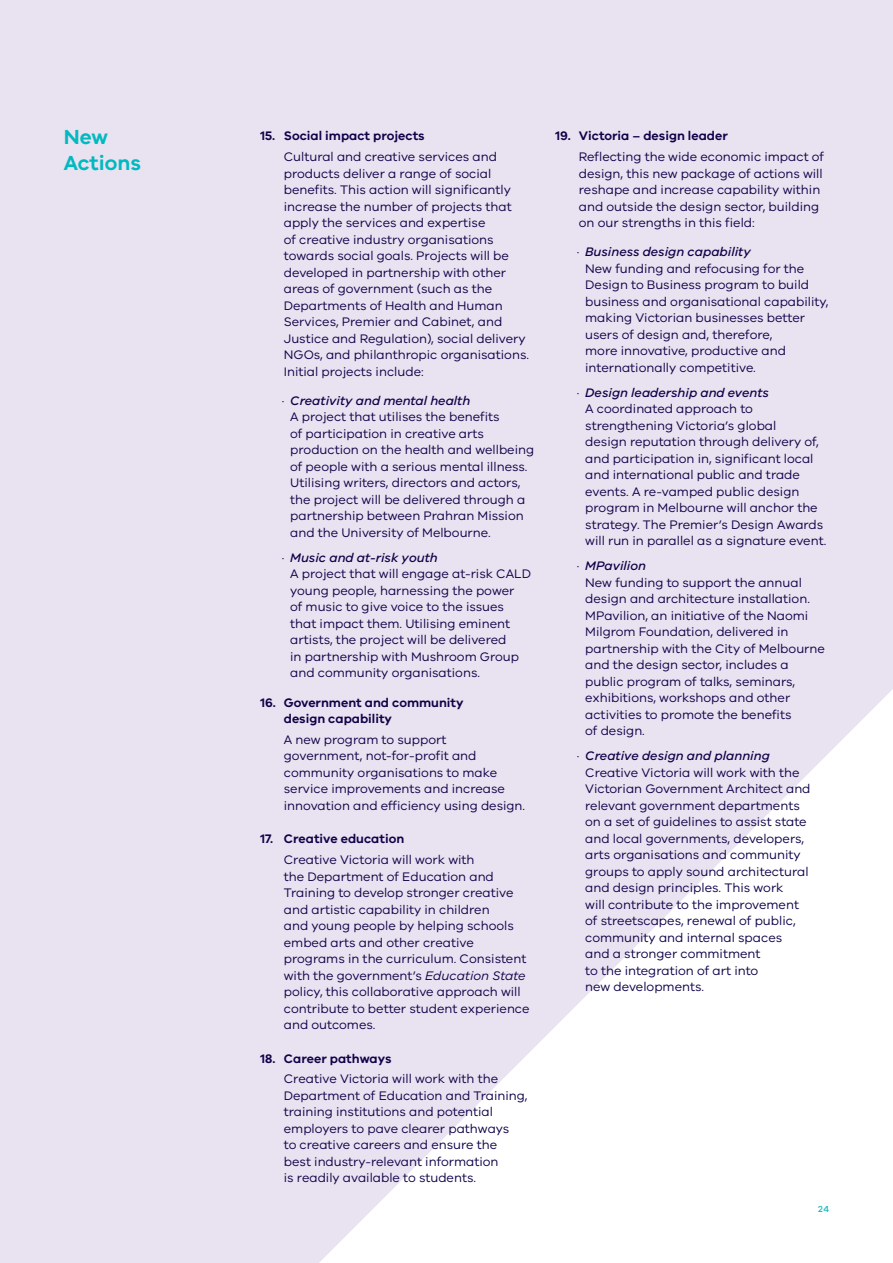
<style>
.page{position:relative;width:893px;height:1263px;background:#e9e2f0}
.page>*{position:absolute;margin:0;border:0;box-sizing:border-box;transform-origin:0 0}
.t1{font:600 21px/25.2px "VIC";color:#00bac0}
.t2{font:12.75px/16.5px "VIC";color:#100249}
.t3{font:600 12.75px/16.5px "VIC";color:#100249}
.t4{font:500 9px "VIC";color:#00bac0}
.s1{font-weight:500;font-style:italic}
.s2{font-style:italic}
</style>
<div class="page">
<svg style="left:319px;top:689px;width:574px;height:574px"></svg>
<h1 class="t1" style="left:64px;top:124px;width:79px">New<br>Actions</h1>
<p class="t3" style="left:260px;top:127px;width:166px">15. Social impact projects</p>
<p class="t2" style="left:284px;top:148px;width:247px">Cultural and creative services and products deliver a range of social benefits. This action will significantly increase the number of projects that apply the services and expertise<br>of creative industry organisations towards social goals. Projects will be developed in partnership with other areas of government (such as the Departments of Health and Human Services, Premier and Cabinet, and Justice and Regulation), social delivery NGOs, and philanthropic organisations.<br>Initial projects include:</p>
<p class="t2" style="left:290px;top:392px;width:245px;text-indent:-9px">· <span class="s1">Creativity and mental health<br></span>A project that utilises the benefits<br>of participation in creative arts production on the health and wellbeing of people with a serious mental illness.<br>Utilising writers, directors and actors, the project will be delivered through a partnership between Prahran Mission and the University of Melbourne.</p>
<p class="t2" style="left:290px;top:549px;width:242px;text-indent:-9px">· <span class="s1">Music and at-risk youth<br></span>A project that will engage at-risk CALD young people, harnessing the power<br>of music to give voice to the issues that impact them. Utilising eminent artists, the project will be delivered<br>in partnership with Mushroom Group and community organisations.</p>
<p class="t3" style="left:284px;top:694px;width:181px;text-indent:-23px">16. Government and community design capability</p>
<p class="t2" style="left:284px;top:731px;width:243px">A new program to support government, not-for-profit and community organisations to make service improvements and increase innovation and efficiency using design.</p>
<p class="t3" style="left:260px;top:830px;width:145px">17. Creative education</p>
<p class="t2" style="left:284px;top:851px;width:247px">Creative Victoria will work with<br>the Department of Education and Training to develop stronger creative and artistic capability in children<br>and young people by helping schools embed arts and other creative programs in the curriculum. Consistent with the government’s <span class="s2">Education State </span>policy, this collaborative approach will contribute to better student experience and outcomes.</p>
<p class="t3" style="left:260px;top:1050px;width:133px">18. Career pathways</p>
<p class="t2" style="left:284px;top:1070px;width:245px">Creative Victoria will work with the Department of Education and Training, training institutions and potential employers to pave clearer pathways<br>to creative careers and ensure the best industry-relevant information<br>is readily available to students.</p>
<p class="t3" style="left:555px;top:127px;width:174px">19. Victoria – design leader</p>
<p class="t2" style="left:579px;top:148px;width:247px">Reflecting the wide economic impact of design, this new package of actions will reshape and increase capability within and outside the design sector, building on our strengths in this field:</p>
<p class="t2" style="left:585px;top:243px;width:245px;text-indent:-9px">· <span class="s1">Business design capability<br></span>New funding and refocusing for the Design to Business program to build business and organisational capability, making Victorian businesses better users of design and, therefore,<br>more innovative, productive and internationally competitive.</p>
<p class="t2" style="left:585px;top:384px;width:243px;text-indent:-9px">· <span class="s1">Design leadership and events<br></span>A coordinated approach to strengthening Victoria’s global<br>design reputation through delivery of, and participation in, significant local and international public and trade events. A re-vamped public design program in Melbourne will anchor the strategy. The Premier’s Design Awards will run in parallel as a signature event.</p>
<p class="t2" style="left:585px;top:557px;width:241px;text-indent:-9px">· <span class="s1">MPavilion<br></span>New funding to support the annual design and architecture installation.<br>MPavilion, an initiative of the Naomi<br>Milgrom Foundation, delivered in partnership with the City of Melbourne and the design sector, includes a public program of talks, seminars, exhibitions, workshops and other activities to promote the benefits<br>of design.</p>
<p class="t2" style="left:585px;top:747px;width:227px;text-indent:-9px">· <span class="s1">Creative design and planning<br></span>Creative Victoria will work with the<br>Victorian Government Architect and relevant government departments on a set of guidelines to assist state and local governments, developers, arts organisations and community groups to apply sound architectural and design principles. This work<br>will contribute to the improvement of streetscapes, renewal of public, community and internal spaces<br>and a stronger commitment<br>to the integration of art into<br>new developments.</p>
<p class="t4" style="left:818px;top:1203px;width:13px">24</p>
</div>
